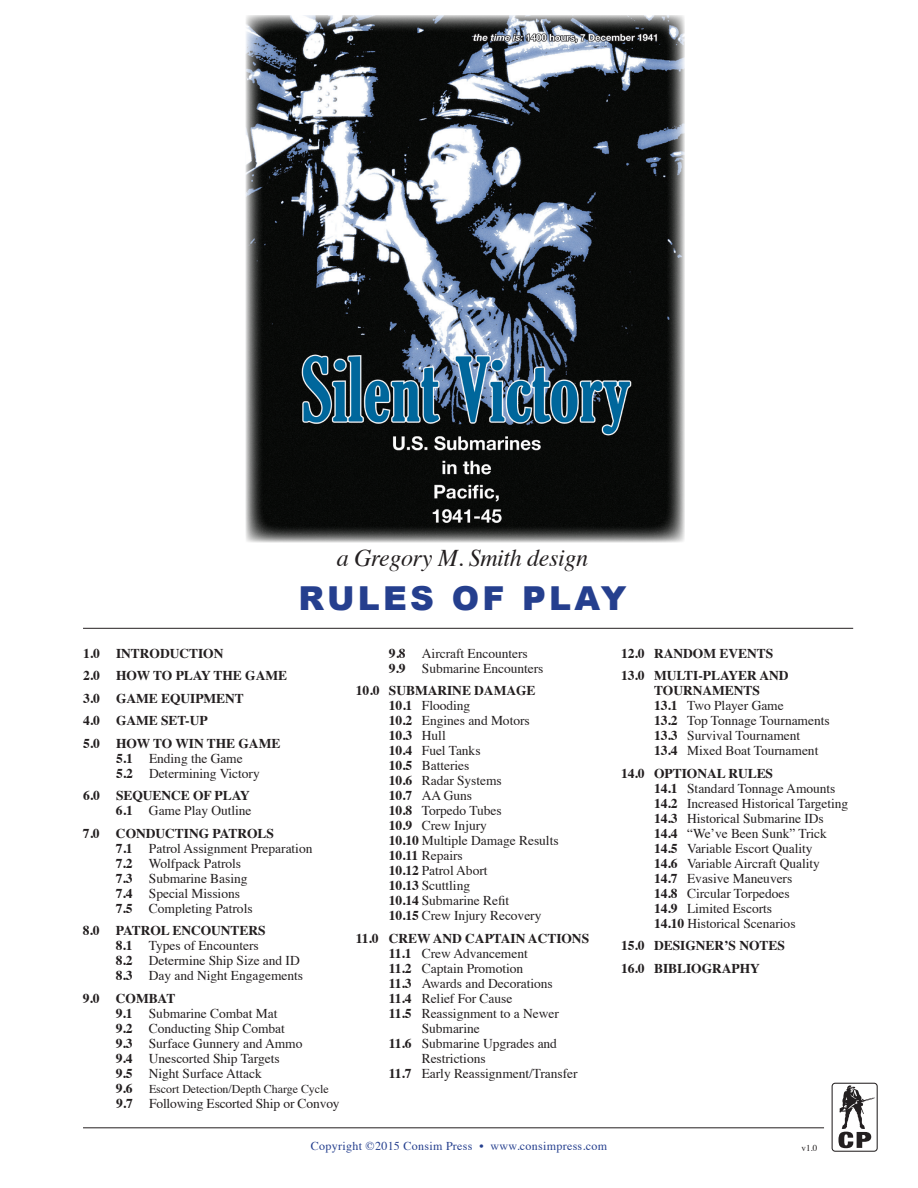
<style>
.page{position:relative;width:918px;height:1188px;background:#fff}
.page>*{position:absolute;margin:0;border:0;box-sizing:border-box;transform-origin:0 0}
.t1{font:900 33px "Arial";letter-spacing:.1em;color:#253f8e}
.t2{font:italic 24px "Times";letter-spacing:-.015em;color:#231f20}
.t3{font:13.5px/15px "Times";letter-spacing:-.005em;color:#231f20}
.t4{font:700 13.5px/22.5px "Times";letter-spacing:-.005em;color:#231f20}
.t5{font:12px "Times";letter-spacing:.025em;color:#253f8e}
.t6{font:12px "Times";letter-spacing:-.005em;color:#231f20}
.t7{font:9px "Times";color:#231f20}
.s1{font-weight:700}
.s2{font-weight:400}
.s3{font-weight:700;font-size:13.5px}
</style>
<div class="page">
<hr style="left:83px;top:1127px;width:741px;height:1px;background:#231f20">
<hr style="left:83px;top:628px;width:770px;height:1px;background:#231f20">
<div style="left:832px;top:1083px;width:46px;height:69px;border:1px solid #231f20;border-radius:3px"></div>
<svg style="left:838px;top:1085px;width:37px;height:63px"></svg>
<img style="left:246px;top:15px;width:438px;height:528px">
<h2 class="t2" style="left:337px;top:537px;width:253px">a Gregory M. Smith design</h2>
<h1 class="t1" style="left:299px;top:574px;width:329px">RULES OF PLAY</h1>
<p class="t4" style="left:83px;top:641px;width:206px">1.0 INTRODUCTION<br>2.0 HOW TO PLAY THE GAME<br>3.0 GAME EQUIPMENT<br>4.0 GAME SET-UP<br>5.0 HOW TO WIN THE GAME</p>
<p class="t3" style="left:116px;top:750px;width:145px"><span class="s1">5.1</span> Ending the Game<br><span class="s1">5.2</span> Determining Victory</p>
<p class="t4" style="left:83px;top:787px;width:170px;line-height:15px;text-align:right">6.0 SEQUENCE OF PLAY<br>6.1 <span class="s2">Game Play Outline</span></p>
<p class="t3" style="left:116px;top:825px;width:198px;text-indent:-33px"><span class="s1">7.0 CONDUCTING PATROLS<br>7.1</span> Patrol Assignment Preparation<br><span class="s1">7.2</span> Wolfpack Patrols<br><span class="s1">7.3</span> Submarine Basing<br><span class="s1">7.4</span> Special Missions<br><span class="s1">7.5</span> Completing Patrols</p>
<p class="t3" style="left:116px;top:922px;width:189px;text-indent:-33px"><span class="s1">8.0 PATROL ENCOUNTERS<br>8.1</span> Types of Encounters<br><span class="s1">8.2</span> Determine Ship Size and ID<br><span class="s1">8.3</span> Day and Night Engagements</p>
<p class="t3" style="left:116px;top:990px;width:188px;text-indent:-33px"><span class="s1">9.0 COMBAT<br>9.1</span> Submarine Combat Mat<br><span class="s1">9.2</span> Conducting Ship Combat<br><span class="s1">9.3</span> Surface Gunnery and Ammo<br><span class="s1">9.4</span> Unescorted Ship Targets<br><span class="s1">9.5</span> Night Surface Attack</p>
<p class="t6" style="left:116px;top:1077px;width:215px"><span class="s3">9.6</span> Escort Detection/Depth Charge Cycle</p>
<p class="t3" style="left:116px;top:1095px;width:225px"><span class="s1">9.7</span> Following Escorted Ship or Convoy</p>
<p class="t3" style="left:389px;top:645px;width:156px"><span class="s1">9.8</span> Aircraft Encounters<br><span class="s1">9.9</span> Submarine Encounters</p>
<p class="t3" style="left:389px;top:682px;width:171px;text-indent:-33px"><span class="s1">10.0 SUBMARINE DAMAGE<br>10.1</span> Flooding<br><span class="s1">10.2</span> Engines and Motors<br><span class="s1">10.3</span> Hull<br><span class="s1">10.4</span> Fuel Tanks<br><span class="s1">10.5</span> Batteries<br><span class="s1">10.6</span> Radar Systems<br><span class="s1">10.7</span> AA Guns<br><span class="s1">10.8</span> Torpedo Tubes<br><span class="s1">10.9</span> Crew Injury<br><span class="s1">10.10</span> Multiple Damage Results<br><span class="s1">10.11</span> Repairs<br><span class="s1">10.12</span> Patrol Abort<br><span class="s1">10.13</span> Scuttling<br><span class="s1">10.14</span> Submarine Refit<br><span class="s1">10.15</span> Crew Injury Recovery</p>
<p class="t4" style="left:356px;top:925px;width:235px">11.0 CREW AND CAPTAIN ACTIONS</p>
<p class="t3" style="left:389px;top:945px;width:141px"><span class="s1">11.1</span> Crew Advancement</p>
<p class="t3" style="left:389px;top:960px;width:136px"><span class="s1">11.2</span> Captain Promotion</p>
<p class="t3" style="left:389px;top:975px;width:166px"><span class="s1">11.3</span> Awards and Decorations</p>
<p class="t3" style="left:389px;top:990px;width:125px"><span class="s1">11.4</span> Relief For Cause</p>
<p class="t3" style="left:389px;top:1005px;width:172px"><span class="s1">11.5</span> Reassignment to a Newer</p>
<p class="t3" style="left:422px;top:1020px;width:60px">Submarine</p>
<p class="t3" style="left:389px;top:1035px;width:170px"><span class="s1">11.6</span> Submarine Upgrades and</p>
<p class="t3" style="left:422px;top:1050px;width:65px">Restrictions</p>
<p class="t3" style="left:389px;top:1065px;width:190px"><span class="s1">11.7</span> Early Reassignment/Transfer</p>
<p class="t5" style="left:311px;top:1135px;width:298px">Copyright ©2015 Consim Press • www.consimpress.com</p>
<p class="t4" style="left:621px;top:640px;width:169px">12.0 RANDOM EVENTS<br>13.0 MULTI-PLAYER AND</p>
<p class="t3" style="left:654px;top:682px;width:177px"><span class="s1">TOURNAMENTS<br>13.1</span> Two Player Game<br><span class="s1">13.2</span> Top Tonnage Tournaments<br><span class="s1">13.3</span> Survival Tournament<br><span class="s1">13.4</span> Mixed Boat Tournament</p>
<p class="t3" style="left:654px;top:765px;width:196px;text-indent:-33px"><span class="s1">14.0 OPTIONAL RULES<br>14.1</span> Standard Tonnage Amounts<br><span class="s1">14.2</span> Increased Historical Targeting<br><span class="s1">14.3</span> Historical Submarine IDs<br><span class="s1">14.4</span> “We’ve Been Sunk” Trick<br><span class="s1">14.5</span> Variable Escort Quality<br><span class="s1">14.6</span> Variable Aircraft Quality<br><span class="s1">14.7</span> Evasive Maneuvers<br><span class="s1">14.8</span> Circular Torpedoes<br><span class="s1">14.9</span> Limited Escorts<br><span class="s1">14.10</span> Historical Scenarios</p>
<p class="t4" style="left:621px;top:933px;width:165px">15.0 DESIGNER’S NOTES<br>16.0 BIBLIOGRAPHY</p>
<p class="t7" style="left:802px;top:1139px;width:17px">v1.0</p>
</div>
